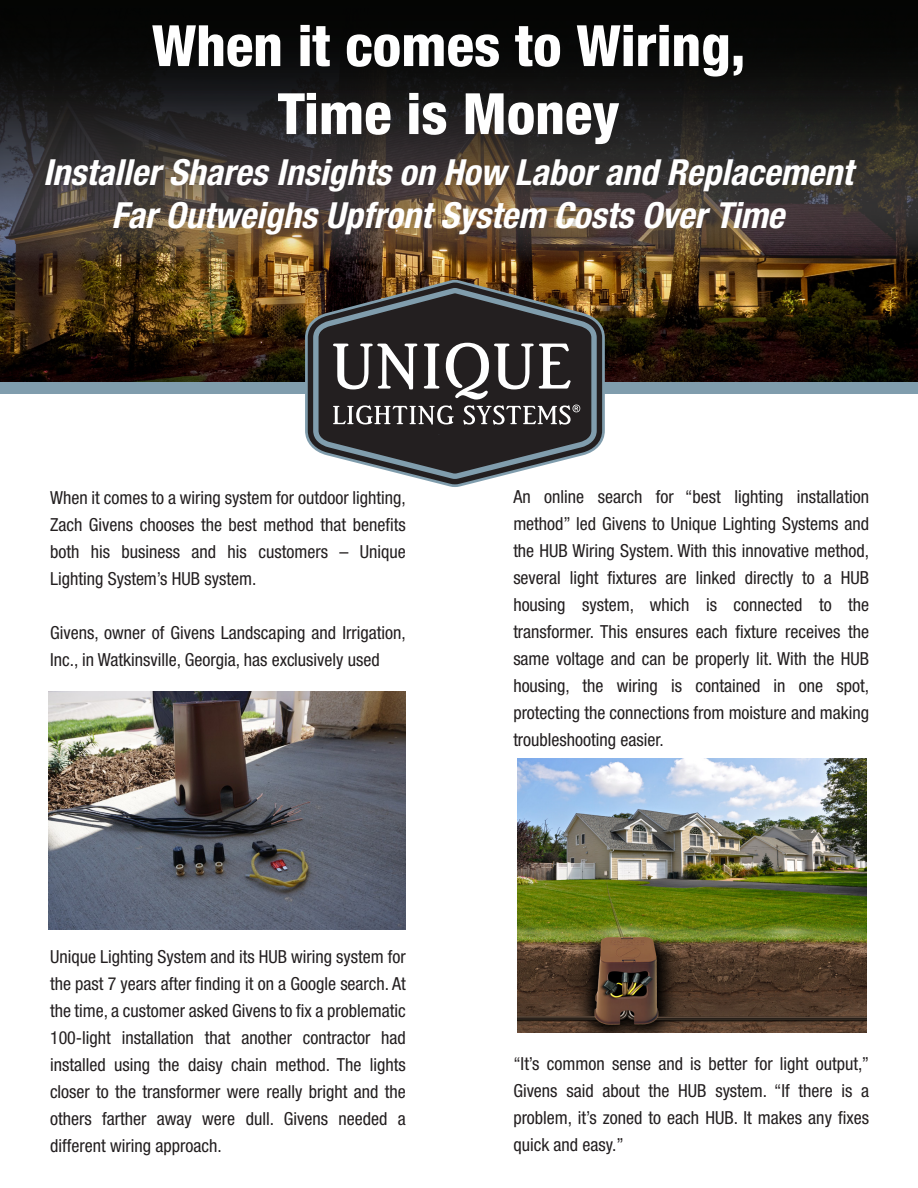
<style>
.page{position:relative;width:918px;height:1188px;background:#fff}
.page>*{position:absolute;margin:0;border:0;box-sizing:border-box;transform-origin:0 0}
.t1{font:800 condensed 57px/67.9px "Helvetica Neue LT Std";color:#fff;text-align:center}
.t2{font:italic 700 condensed 36px/43.2px "Helvetica Neue";color:#fff;text-align:center}
.t3{font:condensed 18px/27px "Helvetica Neue LT Std";color:#231f20;text-align:justify}
</style>
<div class="page">
<img style="left:0;top:266px;width:918px;height:117px">
<div style="left:0;top:383px;width:918px;height:11px;background:#809dad"></div>
<svg style="left:305px;top:280px;width:300px;height:207px"></svg>
<svg style="left:319px;top:293px;width:272px;height:181px;background:#3e3d3f"></svg>
<svg style="left:333px;top:343px;width:247px;height:82px"></svg>
<svg style="left:0;top:0;width:918px;height:266px;background:#2b2520"></svg>
<img style="left:48px;top:692px;width:358px;height:237px">
<img style="left:518px;top:758px;width:349px;height:275px">
<h1 class="t1" style="left:152px;top:11px;width:595px">When it comes to Wiring,<br>Time is Money</h1>
<h2 class="t2" style="left:43px;top:150px;width:811px">Installer Shares Insights on How Labor and Replacement<br>Far Outweighs Upfront System Costs Over Time</h2>
<p class="t3" style="left:50px;top:484px;width:357px">When it comes to a wiring system for outdoor lighting, Zach Givens chooses the best method that benefits both his business and his customers – Unique Lighting System’s HUB system.</p>
<p class="t3" style="left:50px;top:619px;width:357px">Givens, owner of Givens Landscaping and Irrigation,<br>Inc., in Watkinsville, Georgia, has exclusively used</p>
<p class="t3" style="left:50px;top:943px;width:357px">Unique Lighting System and its HUB wiring system for the past 7 years after finding it on a Google search. At the time, a customer asked Givens to fix a problematic 100-light installation that another contractor had installed using the daisy chain method. The lights closer to the transformer were really bright and the others farther away were dull. Givens needed a different wiring approach.</p>
<p class="t3" style="left:513px;top:483px;width:357px">An online search for “best lighting installation method” led Givens to Unique Lighting Systems and the HUB Wiring System. With this innovative method, several light fixtures are linked directly to a HUB housing system, which is connected to the transformer. This ensures each fixture receives the same voltage and can be properly lit. With the HUB housing, the wiring is contained in one spot, protecting the connections from moisture and making troubleshooting easier.</p>
<p class="t3" style="left:513px;top:1050px;width:357px">“It’s common sense and is better for light output,” Givens said about the HUB system. “If there is a problem, it’s zoned to each HUB. It makes any fixes quick and easy.”</p>
</div>
